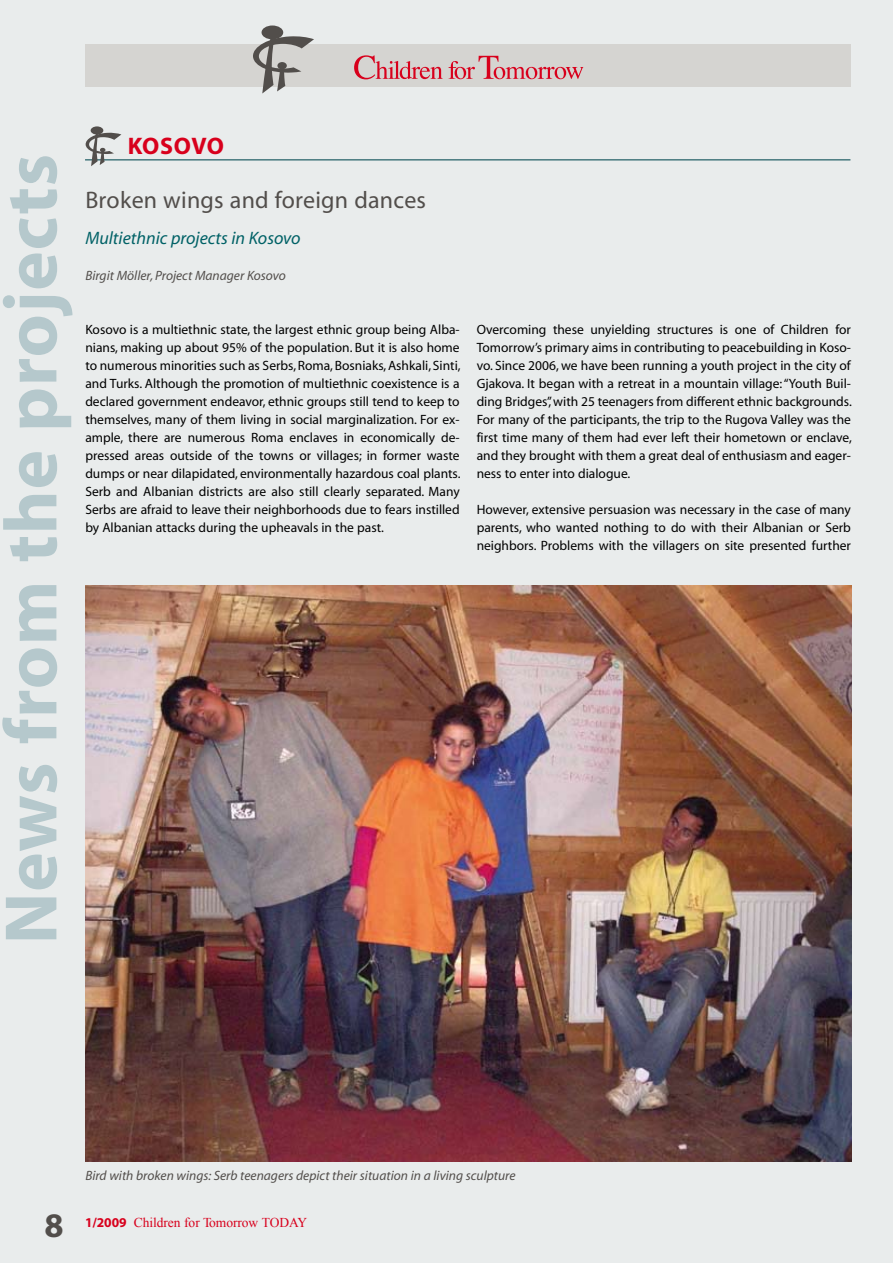
<style>
.page{position:relative;width:893px;height:1263px;background:#e9ecec}
.page>*{position:absolute;margin:0;border:0;box-sizing:border-box;transform-origin:0 0}
.t1{font:700 75px "Myriad";letter-spacing:.01em;color:#b5c8cc}
.t2{font:700 34.5px "Myriad";color:#524e4b}
.t3{font:24px "Myriad";letter-spacing:.01em;color:#524e4b}
.t4{font:700 24px "Myriad";color:#d8001c}
.t5{font:italic 18px "Myriad";color:#006166}
.t6{font:13.5px/18px "Myriad";color:#000;text-align:justify}
.t7{font:italic 13.5px "Myriad";color:#524e4b}
.t8{font:13.5px "Times New Roman";letter-spacing:-.005em;color:#d8001c}
.s1{font-family:"Myriad";font-weight:700}
</style>
<div class="page">
<img style="left:85px;top:586px;width:766px;height:575px">
<div style="left:262px;top:26px;width:21px;height:13px;background:#524e4b;border-radius:50%"></div>
<svg style="left:85px;top:36px;width:765px;height:58px"></svg>
<hr style="left:85px;top:159px;width:765px;height:2px;background:#47797e">
<div style="left:91px;top:126px;width:12px;height:9px;background:#524e4b;border-radius:50%"></div>
<svg style="left:85px;top:133px;width:36px;height:33px"></svg>
<h1 class="t1" style="left:-7px;top:944px;width:792px;rotate:-90deg">NEWS FROM THE PROJECTS</h1>
<h3 class="t4" style="left:128px;top:133px;width:32px">KOSO</h3>
<h3 class="t4" style="left:191px;top:133px;width:31px">VO</h3>
<h3 class="t3" style="left:85px;top:188px;width:342px">Broken wings and foreign dances</h3>
<h3 class="t5" style="left:85px;top:229px;width:217px">Multiethnic projects in Kosovo</h3>
<p class="t7" style="left:85px;top:269px;width:202px">Birgit Möller, Project Manager Kosovo</p>
<p class="t6" style="left:85px;top:321px;width:377px">Kosovo is a multiethnic state, the largest ethnic group being Alba&shy;nians, making up about 95% of the population. But it is also home to numerous minorities such as Serbs, Roma, Bosniaks, Ashkali, Sinti, and Turks. Although the promotion of multiethnic coexistence is a declared government endeavor, ethnic groups still tend to keep to themselves, many of them living in social marginalization. For ex&shy;ample, there are numerous Roma enclaves in economically de&shy;pressed areas outside of the towns or villages; in former waste dumps or near dilapidated, environmentally hazardous coal plants.<br>Serb and Albanian districts are also still clearly separated. Many Serbs are afraid to leave their neighborhoods due to fears instilled by Albanian attacks during the upheavals in the past.</p>
<p class="t6" style="left:477px;top:321px;width:377px">Overcoming these unyielding structures is one of Children for Tomorrow’s primary aims in contributing to peacebuilding in Koso&shy;vo. Since 2006, we have been running a youth project in the city of Gjakova. It began with a retreat in a mountain village: “Youth Buil&shy;ding Bridges”, with 25 teenagers from different ethnic backgrounds.<br>For many of the participants, the trip to the Rugova Valley was the first time many of them had ever left their hometown or enclave, and they brought with them a great deal of enthusiasm and eager&shy;ness to enter into dialogue.</p>
<p class="t6" style="left:477px;top:501px;width:376px">However, extensive persuasion was necessary in the case of many parents, who wanted nothing to do with their Albanian or Serb neighbors. Problems with the villagers on site presented further</p>
<h2 class="t2" style="left:45px;top:1207px;width:21px">8</h2>
<p class="t7" style="left:85px;top:1169px;width:432px">Bird with broken wings: Serb teenagers depict their situation in a living sculpture</p>
<p class="t8" style="left:85px;top:1214px;width:224px"><span class="s1">1/2009</span> Children for Tomorrow TODAY</p>
</div>
